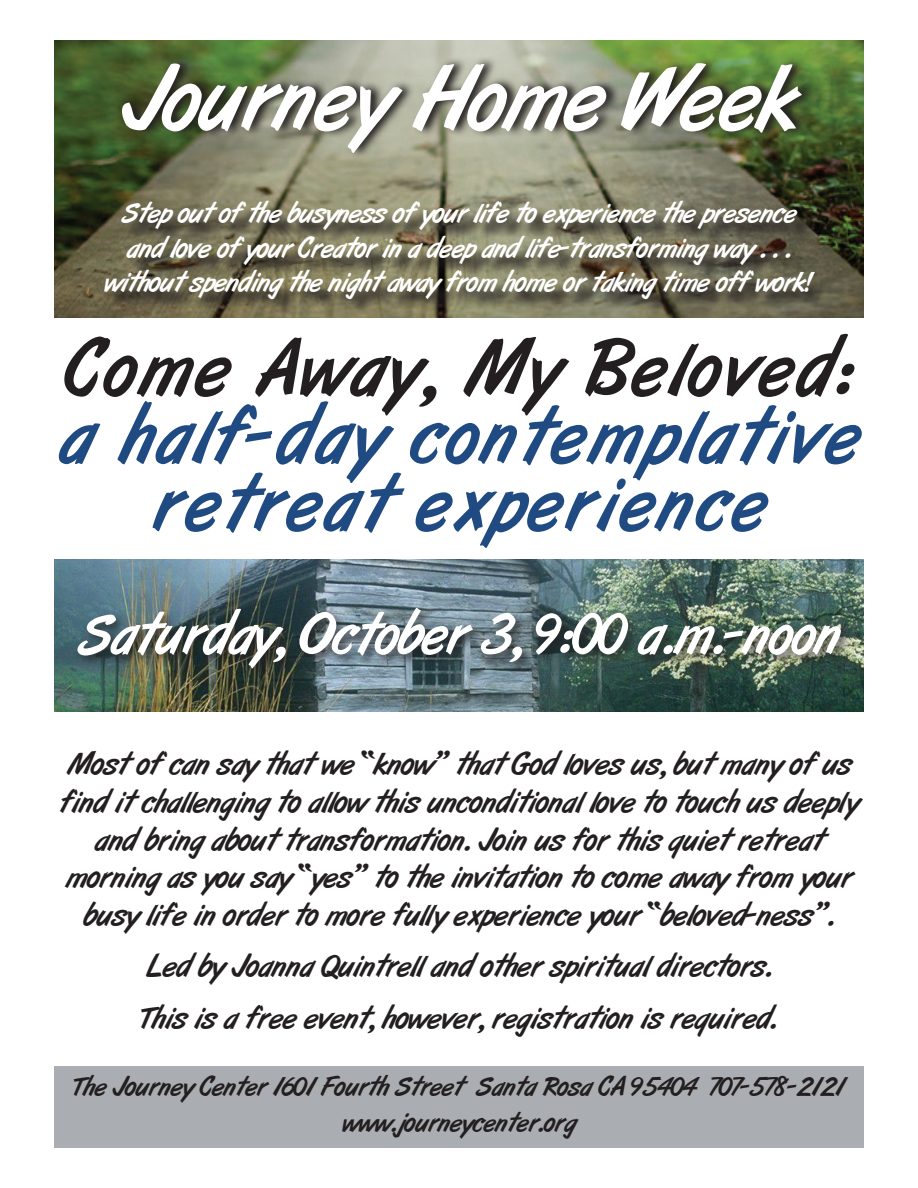
<style>
.page{position:relative;width:918px;height:1188px;background:#fff}
.page>*{position:absolute;margin:0;border:0;box-sizing:border-box;transform-origin:0 0}
.t1{font:90px "Art Brush";color:#fff}
.t2{font:78px/67.5px "Art Brush";letter-spacing:.05em;color:#1f4b82;text-align:center}
.t3{font:78px "Art Brush";letter-spacing:.05em;color:#231f20}
.t4{font:57px "Art Brush";color:#fff}
.t5{font:31.5px/37.8px "Art Brush";color:#231f20;text-align:center}
.t6{font:28.5px/34.5px "Art Brush";letter-spacing:-.01em;color:#fff;text-align:center}
.t7{font:27px/36px "Art Brush";color:#231f20;text-align:center}
</style>
<div class="page">
<img style="left:54px;top:559px;width:810px;height:153px">
<img style="left:54px;top:40px;width:810px;height:278px">
<svg style="left:107px;top:204px;width:726px;height:113px;background:#6c6850"></svg>
<svg style="left:121px;top:55px;width:695px;height:105px;background:#6e755b"></svg>
<div style="left:54px;top:1066px;width:810px;height:81px;background:#aaadb1"></div>
<div style="left:74px;top:605px;width:780px;height:75px;background:#231f20;opacity:.75"></div>
<h1 class="t1" style="left:122px;top:50px;width:675px">Journey Home Week</h1>
<p class="t6" style="left:104px;top:197px;width:711px">Step out of the busyness of your life to experience the presence and love of your Creator in a deep and life-transforming way . . . without spending the night away from home or taking time off work!</p>
<h2 class="t3" style="left:65px;top:327px;width:790px">Come Away, My Beloved:</h2>
<h2 class="t2" style="left:59px;top:405px;width:801px">a half-day contemplative retreat experience</h2>
<h3 class="t4" style="left:78px;top:604px;width:763px">Saturday, October 3, 9:00 a.m.-noon</h3>
<p class="t5" style="left:60px;top:746px;width:800px">Most of can say that we “know” that God loves us, but many of us find it challenging to allow this unconditional love to touch us deeply and bring about transformation. Join us for this quiet retreat morning as you say “yes” to the invitation to come away from your busy life in order to more fully experience your “beloved-ness”.</p>
<p class="t5" style="left:141px;top:942px;width:637px;line-height:51.3px;text-align:left">Led by Joanna Quintrell and other spiritual directors.<br>This is a free event, however, registration is required.</p>
<p class="t7" style="left:74px;top:1069px;width:772px">The Journey Center 1601 Fourth Street Santa Rosa CA 95404 707-578-2121 www.journeycenter.org</p>
</div>
